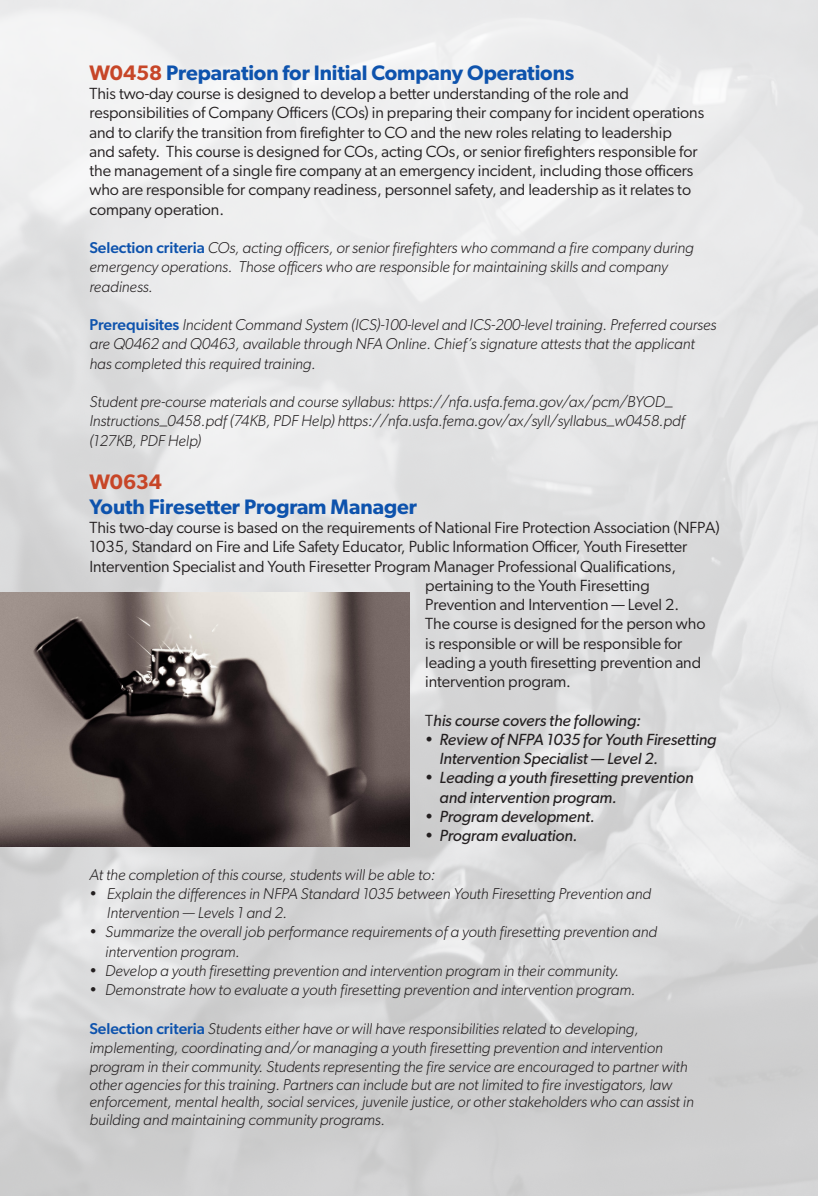
<style>
.page{position:relative;width:818px;height:1196px;background:#fff}
.page>*{position:absolute;margin:0;border:0;box-sizing:border-box;transform-origin:0 0}
.t1{font:600 21px "Gibson";letter-spacing:-.005em;color:#0e53ad}
.t2{font:600 21px "Gibson";letter-spacing:-.005em;color:#c74628}
.t3{font:16.1px/19.2px "Gibson";letter-spacing:-.005em;color:#231f20}
.t4{font:italic 16.1px/19.2px "Gibson";letter-spacing:-.005em;color:#231f20}
.t5{font:italic 300 15.75px/19.2px "Gibson";letter-spacing:-.005em;color:#231f20}
.s1{color:#c74628}
.s2{font-weight:500;font-style:normal;color:#0e53ad}
.s3{font-style:normal}
</style>
<div class="page">
<img style="left:0;top:0;width:818px;height:1196px">
<img style="left:0;top:593px;width:410px;height:254px">
<p class="t1" style="left:89px;top:60px;width:486px"><span class="s1">W0458</span> Preparation for Initial Company Operations</p>
<p class="t3" style="left:89px;top:84px;width:616px">This two-day course is designed to develop a better understanding of the role and responsibilities of Company Officers (COs) in preparing their company for incident operations and to clarify the transition from firefighter to CO and the new roles relating to leadership<br>and safety. This course is designed for COs, acting COs, or senior firefighters responsible for the management of a single fire company at an emergency incident, including those officers who are responsible for company readiness, personnel safety, and leadership as it relates to company operation.</p>
<p class="t5" style="left:89px;top:238px;width:606px"><span class="s2">Selection criteria</span> COs, acting officers, or senior firefighters who command a fire company during emergency operations. Those officers who are responsible for maintaining skills and company readiness.</p>
<p class="t5" style="left:89px;top:315px;width:629px"><span class="s2">Prerequisites</span> Incident Command System (ICS)-100-level and ICS-200-level training. Preferred courses are Q0462 and Q0463, available through NFA Online. Chief’s signature attests that the applicant has completed this required training.</p>
<p class="t5" style="left:89px;top:392px;width:597px">Student pre-course materials and course syllabus: https://nfa.usfa.fema.gov/ax/pcm/BYOD_<br>Instructions_0458.pdf (74KB, PDF Help) https://nfa.usfa.fema.gov/ax/syll/syllabus_w0458.pdf (127KB, PDF Help)</p>
<p class="t2" style="left:89px;top:469px;width:74px">W0634</p>
<p class="t1" style="left:89px;top:494px;width:329px">Youth Firesetter Program Manager</p>
<p class="t3" style="left:89px;top:518px;width:632px">This two-day course is based on the requirements of National Fire Protection Association (NFPA)</p>
<p class="t3" style="left:89px;top:537px;width:599px">1035, Standard on Fire and Life Safety Educator, Public Information Officer, Youth Firesetter</p>
<p class="t3" style="left:89px;top:556px;width:588px">Intervention Specialist and Youth Firesetter Program Manager Professional Qualifications,</p>
<p class="t3" style="left:425px;top:575px;width:226px">pertaining to the Youth Firesetting</p>
<p class="t3" style="left:425px;top:595px;width:255px">Prevention and Intervention — Level 2.</p>
<p class="t3" style="left:425px;top:614px;width:282px">The course is designed for the person who</p>
<p class="t3" style="left:425px;top:633px;width:259px">is responsible or will be responsible for</p>
<p class="t3" style="left:425px;top:652px;width:277px">leading a youth firesetting prevention and</p>
<p class="t3" style="left:425px;top:672px;width:147px">intervention program.</p>
<p class="t4" style="left:425px;top:710px;width:217px"><span class="s3">T</span>his course covers the following:</p>
<p class="t4" style="left:439px;top:729px;width:278px;text-indent:-14px">• Review of NFPA 1035 for Youth Firesetting<br>Intervention Specialist — Level 2.</p>
<p class="t4" style="left:439px;top:768px;width:255px;text-indent:-14px">• Leading a youth firesetting prevention and intervention program.</p>
<p class="t4" style="left:425px;top:806px;width:171px">• Program development.</p>
<p class="t4" style="left:425px;top:826px;width:154px">• Program evaluation.</p>
<p class="t5" style="left:89px;top:864px;width:347px">At the completion of this course, students will be able to:</p>
<p class="t5" style="left:107px;top:884px;width:546px;text-indent:-17px">• Explain the differences in NFPA Standard 1035 between Youth Firesetting Prevention and<br>Intervention — Levels 1 and 2.</p>
<p class="t5" style="left:89px;top:922px;width:569px">• Summarize the overall job performance requirements of a youth firesetting prevention and</p>
<p class="t5" style="left:105px;top:941px;width:136px">intervention program.</p>
<p class="t5" style="left:89px;top:961px;width:531px">• Develop a youth firesetting prevention and intervention program in their community.</p>
<p class="t5" style="left:89px;top:980px;width:547px">• Demonstrate how to evaluate a youth firesetting prevention and intervention program.</p>
<p class="t5" style="left:89px;top:1018px;width:600px"><span class="s2">Selection criteria</span> Students either have or will have responsibilities related to developing, implementing, coordinating and/or managing a youth firesetting prevention and intervention program in their community. Students representing the fire service are encouraged to partner with</p>
<p class="t5" style="left:89px;top:1075px;width:606px;line-height:17.5px">other agencies for this training. Partners can include but are not limited to fire investigators, law enforcement, mental health, social services, juvenile justice, or other stakeholders who can assist in building and maintaining community programs.</p>
</div>
